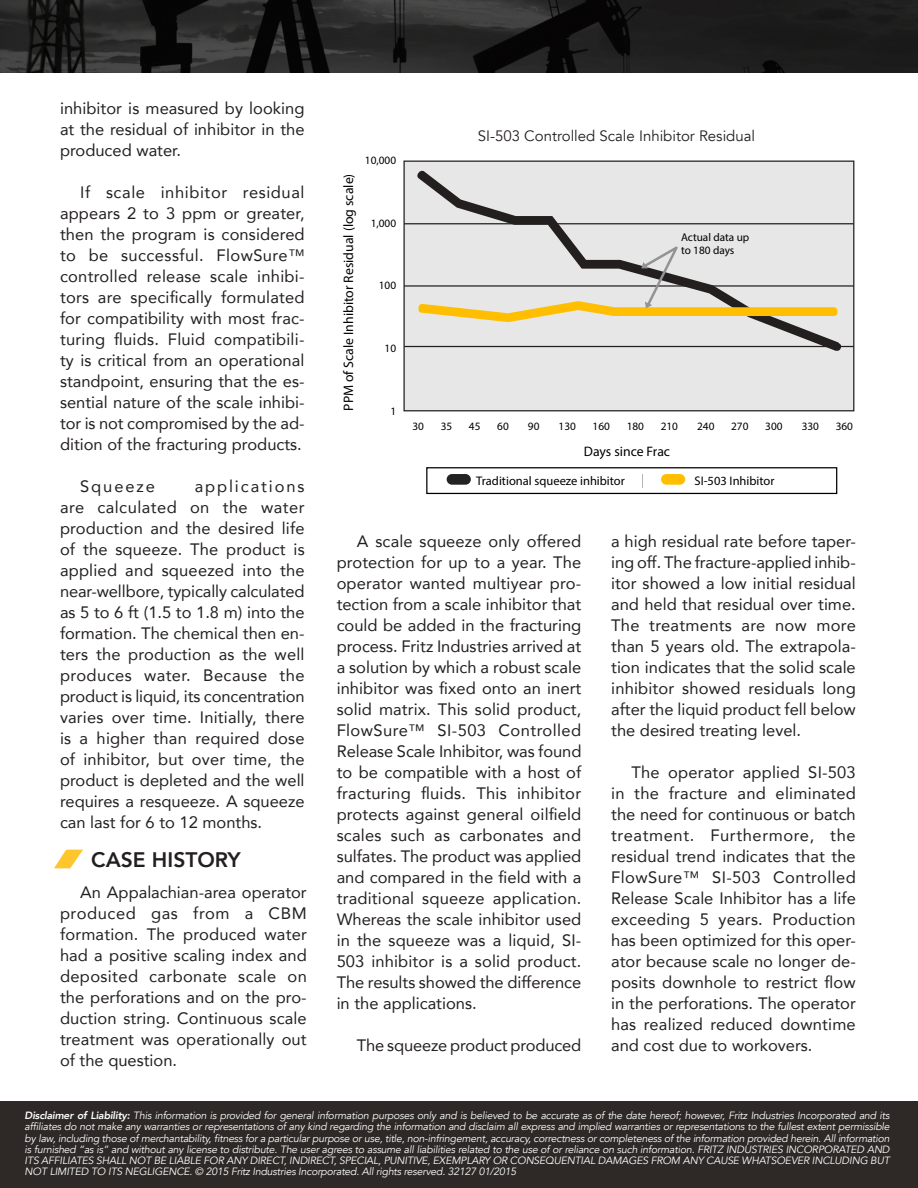
<style>
.page{position:relative;width:918px;height:1188px;background:#fff}
.page>*{position:absolute;margin:0;border:0;box-sizing:border-box;transform-origin:0 0}
.t1{font:800 21px "Avenir";color:#231f20}
.t2{font:16.5px/21px "Avenir";color:#231f20;text-align:justify}
.t3{font:16.5px "Avenir";letter-spacing:.115em;color:#231f20}
.t4{font:15px "Avenir";color:#231f20}
.t5{font:13.8px "Myriad Pro";color:#000}
.t6{font:12.45px "Myriad Pro";color:#000}
.t7{font:11.25px/12.5px "Myriad Pro";color:#000}
.t8{font:italic 10.5px/11.2px "Avenir";letter-spacing:-.02em;color:#fff;text-align:justify}
.s1{font-style:inherit}
.s2{font-weight:600}
.s3{font-weight:800}
</style>
<div class="page">
<div style="left:0;top:1102px;width:918px;height:86px;background:#2e2926"></div>
<img style="left:0;top:0;width:918px;height:73px">
<div style="left:404px;top:161px;width:450px;height:250px;background:#e7e7e8"></div>
<div style="left:403px;top:161px;width:451px;height:250px;border:1px solid #231f1f"></div>
<hr style="left:404px;top:223px;width:450px;height:1px;background:#231f1f">
<hr style="left:404px;top:285px;width:450px;height:2px;background:#231f1f">
<hr style="left:404px;top:346px;width:450px;height:1px;background:#231f1f">
<div style="left:426px;top:467px;width:411px;height:27px;border:1px solid #000"></div>
<svg style="left:642px;top:474px;width:1px;height:14px"></svg>
<div style="left:447px;top:474px;width:24px;height:11px;background:#232323;border-radius:5px"></div>
<div style="left:661px;top:474px;width:24px;height:11px;background:#ffbf00;border-radius:5px"></div>
<svg style="left:416px;top:170px;width:426px;height:181px"></svg>
<svg style="left:418px;top:246px;width:419px;height:76px"></svg>
<svg style="left:54px;top:850px;width:29px;height:18px"></svg>
<p class="t2" style="left:60px;top:97px;width:246px">inhibitor is measured by looking at the residual of inhibitor in the produced water.</p>
<p class="t2" style="left:60px;top:181px;width:246px;text-indent:20px">If scale inhibitor residual appears 2 to 3 ppm or greater, then the program is considered to be successful. FlowSure<span class="s1">™ </span>controlled release scale inhibi&shy;tors are specifically formulated for compatibility with most frac&shy;turing fluids. Fluid compatibili&shy;ty is critical from an operational standpoint, ensuring that the es&shy;sential nature of the scale inhibi&shy;tor is not compromised by the ad&shy;dition of the fracturing products.</p>
<p class="t3" style="left:80px;top:473px;width:76px">Squeeze</p>
<p class="t2" style="left:60px;top:475px;width:246px;text-indent:135px">applications are calculated on the water production and the desired life of the squeeze. The product is applied and squeezed into the near-wellbore, typically calculated as 5 to 6 ft (1.5 to 1.8 m) into the formation. The chemical then en&shy;ters the production as the well produces water. Because the product is liquid, its concentration varies over time. Initially, there is a higher than required dose of inhibitor, but over time, the product is depleted and the well requires a resqueeze. A squeeze can last for 6 to 12 months.</p>
<p class="t1" style="left:91px;top:841px;width:151px">CASE HISTORY</p>
<p class="t2" style="left:60px;top:881px;width:248px;text-indent:20px">An Appalachian-area operator produced gas from a CBM formation. The produced water had a positive scaling index and deposited carbonate scale on the perforations and on the pro&shy;duction string. Continuous scale treatment was operationally out of the question.</p>
<p class="t5" style="left:340px;top:411px;width:239px;rotate:-90deg">PPM of Scale Inhibitor Residual (log scale)</p>
<p class="t7" style="left:365px;top:154px;width:33px">10,000</p>
<p class="t7" style="left:371px;top:217px;width:27px">1,000</p>
<p class="t7" style="left:379px;top:279px;width:19px">100</p>
<p class="t7" style="left:385px;top:342px;width:13px">10</p>
<p class="t7" style="left:390px;top:404px;width:7px">1</p>
<p class="t4" style="left:478px;top:127px;width:279px">SI-503 Controlled Scale Inhibitor Residual</p>
<p class="t5" style="left:492px;top:130px;width:238px"><span class="s2">SI-503</span> Prolonged Scale Inhibitor Residual</p>
<p class="t7" style="left:681px;top:231px;width:70px">Actual data up to 180 days</p>
<p class="t7" style="left:412px;top:419px;width:13px">30</p>
<p class="t7" style="left:441px;top:419px;width:13px">35</p>
<p class="t7" style="left:469px;top:419px;width:13px">45</p>
<p class="t7" style="left:497px;top:419px;width:13px">60</p>
<p class="t7" style="left:528px;top:419px;width:13px">90</p>
<p class="t7" style="left:559px;top:419px;width:19px">130</p>
<p class="t7" style="left:593px;top:419px;width:19px">160</p>
<p class="t7" style="left:627px;top:419px;width:19px">180</p>
<p class="t7" style="left:661px;top:419px;width:19px">210</p>
<p class="t7" style="left:697px;top:419px;width:19px">240</p>
<p class="t7" style="left:731px;top:419px;width:19px">270</p>
<p class="t7" style="left:765px;top:419px;width:19px">300</p>
<p class="t7" style="left:802px;top:419px;width:19px">330</p>
<p class="t7" style="left:836px;top:419px;width:19px">360</p>
<p class="t5" style="left:584px;top:443px;width:88px">Days since Frac</p>
<p class="t6" style="left:476px;top:473px;width:150px">Traditional squeeze inhibitor</p>
<p class="t6" style="left:695px;top:473px;width:81px">SI-503 Inhibitor</p>
<p class="t2" style="left:337px;top:530px;width:246px;text-indent:20px">A scale squeeze only offered protection for up to a year. The operator wanted multiyear pro&shy;tection from a scale inhibitor that could be added in the fracturing process. Fritz Industries arrived at a solution by which a robust scale inhibitor was fixed onto an inert solid matrix. This solid product, FlowSure<span class="s1">™</span> SI-503 Controlled Release Scale Inhibitor, was found to be compatible with a host of fracturing fluids. This inhibitor protects against general oilfield scales such as carbonates and sulfates. The product was applied and compared in the field with a traditional squeeze application.<br>Whereas the scale inhibitor used in the squeeze was a liquid, SI-503 inhibitor is a solid product.<br>The results showed the difference in the applications.</p>
<p class="t2" style="left:357px;top:1034px;width:226px">The squeeze product produced</p>
<p class="t2" style="left:611px;top:530px;width:246px">a high residual rate before taper&shy;ing off. The fracture-applied inhib&shy;itor showed a low initial residual and held that residual over time.<br>The treatments are now more than 5 years old. The extrapola&shy;tion indicates that the solid scale inhibitor showed residuals long after the liquid product fell below the desired treating level.</p>
<p class="t2" style="left:611px;top:761px;width:246px;text-indent:20px">The operator applied SI-503 in the fracture and eliminated the need for continuous or batch treatment. Furthermore, the residual trend indicates that the FlowSure<span class="s1">™</span> SI-503 Controlled Release Scale Inhibitor has a life exceeding 5 years. Production has been optimized for this oper&shy;ator because scale no longer de&shy;posits downhole to restrict flow in the perforations. The operator has realized reduced downtime and cost due to workovers.</p>
<p class="t8" style="left:25px;top:1110px;width:867px"><span class="s3">Disclaimer of Liability:</span> This information is provided for general information purposes only and is believed to be accurate as of the date hereof; however, Fritz Industries Incorporated and its affiliates do not make any warranties or representations of any kind regarding the information and disclaim all express and implied warranties or representations to the fullest extent permissible by law, including those of merchantability, fitness for a particular purpose or use, title, non-infringement, accuracy, correctness or completeness of the information provided herein. All information is furnished “as is” and without any license to distribute. The user agrees to assume all liabilities related to the use of or reliance on such information. FRITZ INDUSTRIES INCORPORATED AND ITS AFFILIATES SHALL NOT BE LIABLE FOR ANY DIRECT, INDIRECT, SPECIAL, PUNITIVE, EXEMPLARY OR CONSEQUENTIAL DAMAGES FROM ANY CAUSE WHATSOEVER INCLUDING BUT NOT LIMITED TO ITS NEGLIGENCE. © 2015 Fritz Industries Incorporated. All rights reserved. 32127 01/2015</p>
</div>
